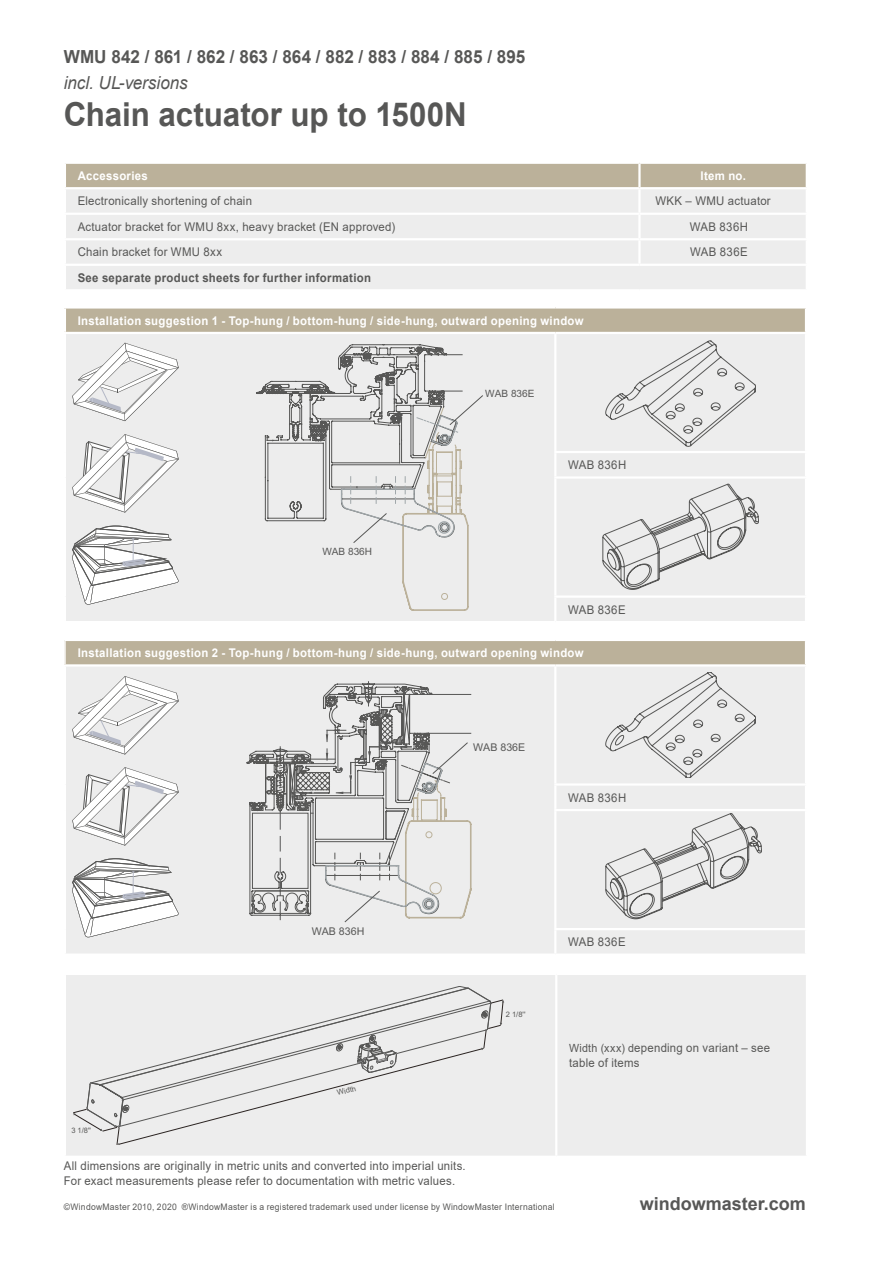
<style>
.page{position:relative;width:893px;height:1263px;background:#fff}
.page>*{position:absolute;margin:0;border:0;box-sizing:border-box;transform-origin:0 0}
.t1{font:700 33px "Arial";letter-spacing:-.005em;color:#575756;scale:.95 1}
.t2{font:700 18px "Arial";color:#575756;scale:.95 1}
.t3{font:italic 18px "Arial";letter-spacing:-.005em;color:#575756;scale:.95 1}
.t4{font:700 18px "Arial";color:#575756}
.t5{font:12px/15px "Arial";letter-spacing:.02em;color:#575756;scale:.95 1}
.t6{font:700 12px "Arial";letter-spacing:.025em;color:#fff;scale:.95 1}
.t7{font:700 12px "Arial";letter-spacing:.03em;color:#575756;scale:.95 1}
.t8{font:10.65px "Arial";color:#575756}
.t9{font:10.05px "Arial";color:#575756}
.t10{font:9px "Arial";letter-spacing:.03em;color:#575756;scale:.95 1}
.t11{font:7.5px "Arial";color:#575756}
.s1{font-size:11.25px}
</style>
<div class="page">
<div style="left:66px;top:164px;width:740px;height:23px;background:#bbb19a"></div>
<div style="left:66px;top:189px;width:740px;height:100px;background:#ededed"></div>
<hr style="left:638px;top:189px;width:3px;height:24px;background:#fff">
<hr style="left:64px;top:213px;width:575px;height:2px;background:#fff">
<hr style="left:638px;top:164px;width:3px;height:23px;background:#fff">
<hr style="left:638px;top:215px;width:3px;height:23px;background:#fff">
<hr style="left:639px;top:213px;width:169px;height:2px;background:#fff">
<hr style="left:64px;top:238px;width:575px;height:2px;background:#fff">
<hr style="left:638px;top:240px;width:3px;height:24px;background:#fff">
<hr style="left:639px;top:238px;width:169px;height:2px;background:#fff">
<hr style="left:64px;top:264px;width:575px;height:2px;background:#fff">
<hr style="left:639px;top:264px;width:169px;height:2px;background:#fff">
<div style="left:65px;top:307px;width:741px;height:26px;background:#bbb19a"></div>
<div style="left:66px;top:334px;width:739px;height:287px;background:#ededed"></div>
<hr style="left:805px;top:309px;width:2px;height:23px;background:#fff">
<hr style="left:64px;top:306px;width:491px;height:3px;background:#fff">
<hr style="left:64px;top:309px;width:2px;height:23px;background:#fff">
<hr style="left:555px;top:306px;width:252px;height:3px;background:#fff">
<hr style="left:554px;top:334px;width:2px;height:117px;background:#fff">
<hr style="left:554px;top:451px;width:253px;height:2px;background:#fff">
<hr style="left:554px;top:453px;width:2px;height:23px;background:#fff">
<hr style="left:554px;top:476px;width:253px;height:3px;background:#fff">
<hr style="left:554px;top:479px;width:2px;height:116px;background:#fff">
<hr style="left:554px;top:595px;width:253px;height:3px;background:#fff">
<hr style="left:554px;top:598px;width:2px;height:23px;background:#fff">
<hr style="left:64px;top:332px;width:491px;height:2px;background:#fff">
<hr style="left:555px;top:332px;width:252px;height:2px;background:#fff">
<div style="left:65px;top:640px;width:741px;height:25px;background:#bbb19a"></div>
<div style="left:66px;top:667px;width:739px;height:286px;background:#ededed"></div>
<hr style="left:554px;top:666px;width:2px;height:117px;background:#fff">
<hr style="left:554px;top:783px;width:253px;height:3px;background:#fff">
<hr style="left:554px;top:786px;width:2px;height:23px;background:#fff">
<hr style="left:554px;top:809px;width:253px;height:2px;background:#fff">
<hr style="left:554px;top:811px;width:2px;height:117px;background:#fff">
<hr style="left:554px;top:928px;width:253px;height:2px;background:#fff">
<hr style="left:554px;top:930px;width:2px;height:23px;background:#fff">
<hr style="left:64px;top:639px;width:491px;height:2px;background:#fff">
<hr style="left:555px;top:639px;width:252px;height:2px;background:#fff">
<hr style="left:805px;top:641px;width:2px;height:23px;background:#fff">
<hr style="left:64px;top:664px;width:491px;height:2px;background:#fff">
<hr style="left:555px;top:664px;width:252px;height:2px;background:#fff">
<hr style="left:64px;top:641px;width:2px;height:23px;background:#fff">
<svg style="left:606px;top:813px;width:156px;height:106px;background:#dadada"></svg>
<svg style="left:606px;top:672px;width:150px;height:106px;background:#e1e1e1"></svg>
<svg style="left:247px;top:681px;width:225px;height:242px;background:#d4d4d3"></svg>
<svg style="left:72px;top:343px;width:107px;height:78px"></svg>
<svg style="left:72px;top:434px;width:107px;height:78px"></svg>
<svg style="left:72px;top:525px;width:107px;height:80px"></svg>
<svg style="left:72px;top:676px;width:107px;height:78px"></svg>
<svg style="left:72px;top:767px;width:107px;height:78px"></svg>
<svg style="left:72px;top:858px;width:107px;height:79px"></svg>
<svg style="left:603px;top:484px;width:156px;height:106px;background:#dadada"></svg>
<svg style="left:606px;top:341px;width:150px;height:105px;background:#e1e1e1"></svg>
<svg style="left:256px;top:344px;width:228px;height:267px;background:#dcdcdb"></svg>
<div style="left:66px;top:975px;width:740px;height:180px;background:#ededed"></div>
<hr style="left:555px;top:975px;width:2px;height:180px;background:#fff">
<div style="left:73px;top:1000px;width:430px;height:131px;background:#ededed"></div>
<svg style="left:500px;top:1000px;width:4px;height:25px"></svg>
<svg style="left:87px;top:986px;width:404px;height:158px;background:#e5e5e4"></svg>
<h2 class="t2" style="left:64px;top:44px;width:487px">WMU 842 / 861 / 862 / 863 / 864 / 882 / 883 / 884 / 885 / 895</h2>
<h2 class="t3" style="left:64px;top:71px;width:132px">incl. UL-versions</h2>
<h1 class="t1" style="left:64px;top:91px;width:426px">Chain actuator up to 1500N</h1>
<p class="t6" style="left:78px;top:167px;width:76px">Accessories</p>
<p class="t6" style="left:700px;top:167px;width:49px">Item no.</p>
<p class="t5" style="left:78px;top:194px;width:185px">Electronically shortening of chain</p>
<p class="t5" style="left:655px;top:194px;width:123px">WKK – WMU actuator</p>
<p class="t5" style="left:78px;top:219px;width:336px">Actuator bracket for WMU 8xx, heavy bracket (EN approved)</p>
<p class="t5" style="left:690px;top:219px;width:63px">WAB 836H</p>
<p class="t5" style="left:78px;top:245px;width:154px">Chain bracket for WMU 8xx</p>
<p class="t5" style="left:690px;top:245px;width:62px">WAB 836E</p>
<p class="t7" style="left:78px;top:269px;width:310px">See separate product sheets for further information</p>
<p class="t6" style="left:78px;top:312px;width:534px">Installation suggestion 1 - Top-hung / bottom-hung / side-hung, outward opening window</p>
<p class="t9" style="left:322px;top:545px;width:51px">WAB 836H</p>
<p class="t9" style="left:485px;top:387px;width:51px">WAB 836E</p>
<p class="t5" style="left:568px;top:457px;width:63px">WAB 836H</p>
<p class="t5" style="left:568px;top:602px;width:62px">WAB 836E</p>
<p class="t6" style="left:78px;top:644px;width:534px">Installation suggestion 2 - Top-hung / bottom-hung / side-hung, outward opening window</p>
<p class="t8" style="left:473px;top:740px;width:54px">WAB 836E</p>
<p class="t5" style="left:568px;top:790px;width:63px">WAB 836H</p>
<p class="t8" style="left:312px;top:924px;width:54px">WAB 836H</p>
<p class="t11" style="left:71px;top:1125px;width:21px">3 1/8''</p>
<p class="t11" style="left:336px;top:1088px;width:21px;rotate:-15deg">Width</p>
<p class="t5" style="left:64px;top:1158px;width:425px">All dimensions are originally in metric units and converted into imperial units.<br>For exact measurements please refer to documentation with metric values.</p>
<p class="t11" style="left:506px;top:1010px;width:21px">2 1/8''</p>
<p class="t5" style="left:568px;top:934px;width:62px">WAB 836E</p>
<p class="t5" style="left:569px;top:1040px;width:213px"><span class="s1">Width (xxx) d</span>epending on variant – see table of items</p>
<p class="t10" style="left:64px;top:1200px;width:518px">©WindowMaster 2010, 2020 ®WindowMaster is a registered trademark used under license by WindowMaster International</p>
<h2 class="t4" style="left:640px;top:1191px;width:168px">windowmaster.com</h2>
</div>
